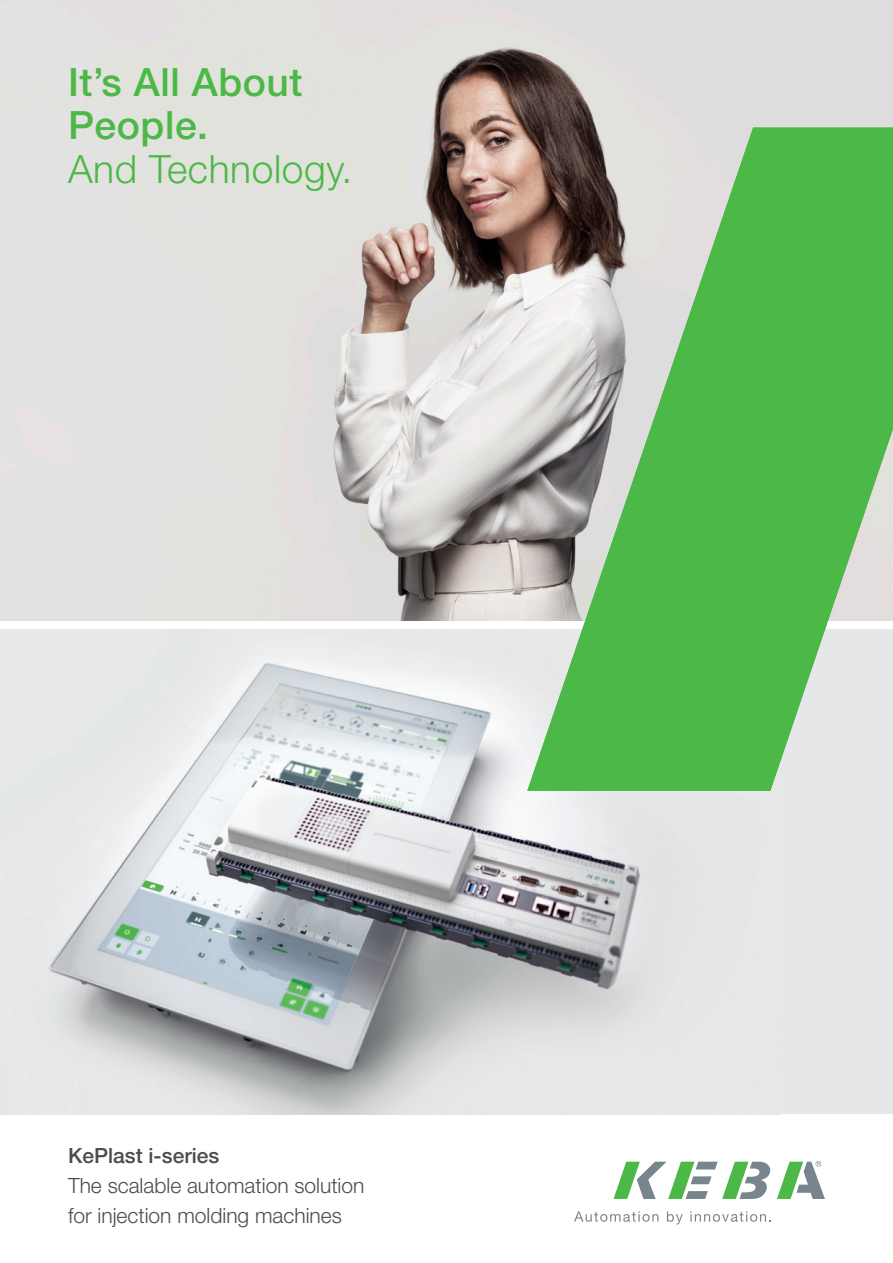
<style>
.page{position:relative;width:893px;height:1263px;background:#fff}
.page>*{position:absolute;margin:0;border:0;box-sizing:border-box;transform-origin:0 0}
.t1{font:500 39px/43.5px "Helvetica Neue LT Pro";letter-spacing:.015em;color:#4cb848}
.t2{font:300 39px "Helvetica Neue LT Pro";letter-spacing:.015em;color:#4cb848}
.t3{font:300 21px/30px "Helvetica Neue LT Pro";color:#4b4c4d}
.t4{font:500 21px "Helvetica Neue LT Pro";color:#4b4c4d}
</style>
<div class="page">
<div style="left:0;top:629px;width:893px;height:485px;background:#e6e7e9"></div>
<img style="left:49px;top:658px;width:592px;height:456px">
<img style="left:0;top:0;width:893px;height:621px">
<svg style="left:613px;top:1162px;width:158px;height:37px"></svg>
<svg style="left:777px;top:1161px;width:48px;height:38px"></svg>
<svg style="left:574px;top:1211px;width:84px;height:11px"></svg>
<svg style="left:667px;top:1211px;width:16px;height:13px"></svg>
<svg style="left:690px;top:1211px;width:81px;height:11px"></svg>
<svg style="left:527px;top:128px;width:366px;height:663px;background:#7dbb78"></svg>
<h1 class="t1" style="left:68px;top:60px;width:236px">It’s All About<br>People.</h1>
<h1 class="t2" style="left:68px;top:145px;width:286px">And Technology.</h1>
<p class="t4" style="left:68px;top:1142px;width:153px">KePlast i-series</p>
<p class="t3" style="left:68px;top:1170px;width:298px">The scalable automation solution for injection molding machines</p>
</div>
